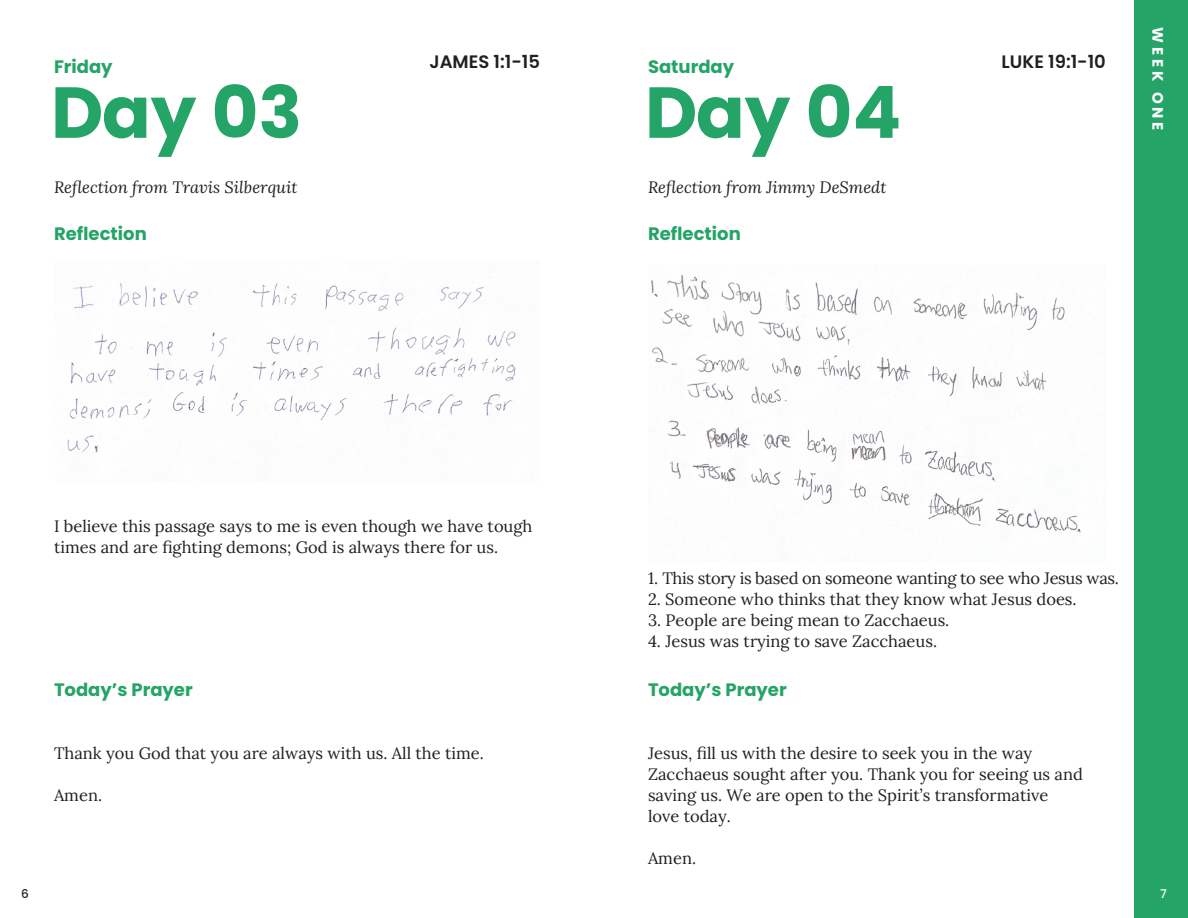
<style>
.page{position:relative;width:1188px;height:918px;background:#fff}
.page>*{position:absolute;margin:0;border:0;box-sizing:border-box;transform-origin:0 0}
.t1{font:700 72px "Poppins";color:#25a467}
.t2{font:700 18px "Poppins";color:#25a467}
.Scripture_Reference{font:600 18px "Poppins";color:#231f20}
.P1{font:16.5px/21px "Lora";color:#231f20}
.Attribution{font:italic 16.5px "Lora";color:#231f20}
.P1-2{font:16.5px "Lora";letter-spacing:-.02em;color:#231f20}
.t3{font:700 15px "Poppins";color:#fff}
.t4{font:500 12px "Poppins";color:#231f20}
.t5{font:500 12px "Poppins";color:#fff}
</style>
<div class="page">
<div style="left:1134px;top:0;width:54px;height:918px;background:#25a467"></div>
<img style="left:67px;top:277px;width:449px;height:193px">
<img style="left:649px;top:274px;width:444px;height:263px">
<h2 class="t2" style="left:54px;top:56px;width:60px">Friday</h2>
<p class="Scripture_Reference" style="left:429px;top:51px;width:112px">JAMES 1:1-15</p>
<h1 class="t1" style="left:51px;top:71px;width:253px">Day 03</h1>
<h2 class="t2" style="left:648px;top:56px;width:88px">Saturday</h2>
<h1 class="t1" style="left:645px;top:71px;width:258px">Day 04</h1>
<p class="Scripture_Reference" style="left:1002px;top:51px;width:106px">LUKE 19:1-10</p>
<p class="t3" style="left:1166px;top:27px;width:103px;rotate:90deg">Wee k One</p>
<p class="Attribution" style="left:54px;top:176px;width:245px">Reflection from Travis Silberquit</p>
<p class="Attribution" style="left:648px;top:176px;width:240px">Reflection from Jimmy DeSmedt</p>
<p class="t2" style="left:54px;top:224px;width:94px">Reflection</p>
<h2 class="t2" style="left:648px;top:224px;width:94px">Reflection</h2>
<p class="P1" style="left:54px;top:514px;width:480px">I believe this passage says to me is even though we have tough times and are fighting demons; God is always there for us.</p>
<h2 class="t2" style="left:54px;top:679px;width:140px">Today’s Prayer</h2>
<p class="P1" style="left:54px;top:741px;width:431px">Thank you God that you are always with us. All the time.</p>
<p class="P1" style="left:54px;top:783px;width:50px">Amen.</p>
<p class="P1-2" style="left:648px;top:566px;width:472px">1. This story is based on someone wanting to see who Jesus was.</p>
<p class="P1" style="left:648px;top:587px;width:430px">2. Someone who thinks that they know what Jesus does.</p>
<p class="P1" style="left:648px;top:608px;width:303px">3. People are being mean to Zacchaeus.</p>
<p class="P1" style="left:648px;top:629px;width:291px">4. Jesus was trying to save Zacchaeus.</p>
<h2 class="t2" style="left:648px;top:679px;width:140px">Today’s Prayer</h2>
<p class="P1" style="left:648px;top:741px;width:437px">Jesus, fill us with the desire to seek you in the way<br>Zacchaeus sought after you. Thank you for seeing us and saving us. We are open to the Spirit’s transformative</p>
<p class="P1" style="left:648px;top:804px;width:84px">love today.</p>
<p class="P1" style="left:648px;top:846px;width:50px">Amen.</p>
<p class="t4" style="left:21px;top:887px;width:9px">6</p>
<p class="t5" style="left:1160px;top:887px;width:8px">7</p>
</div>
